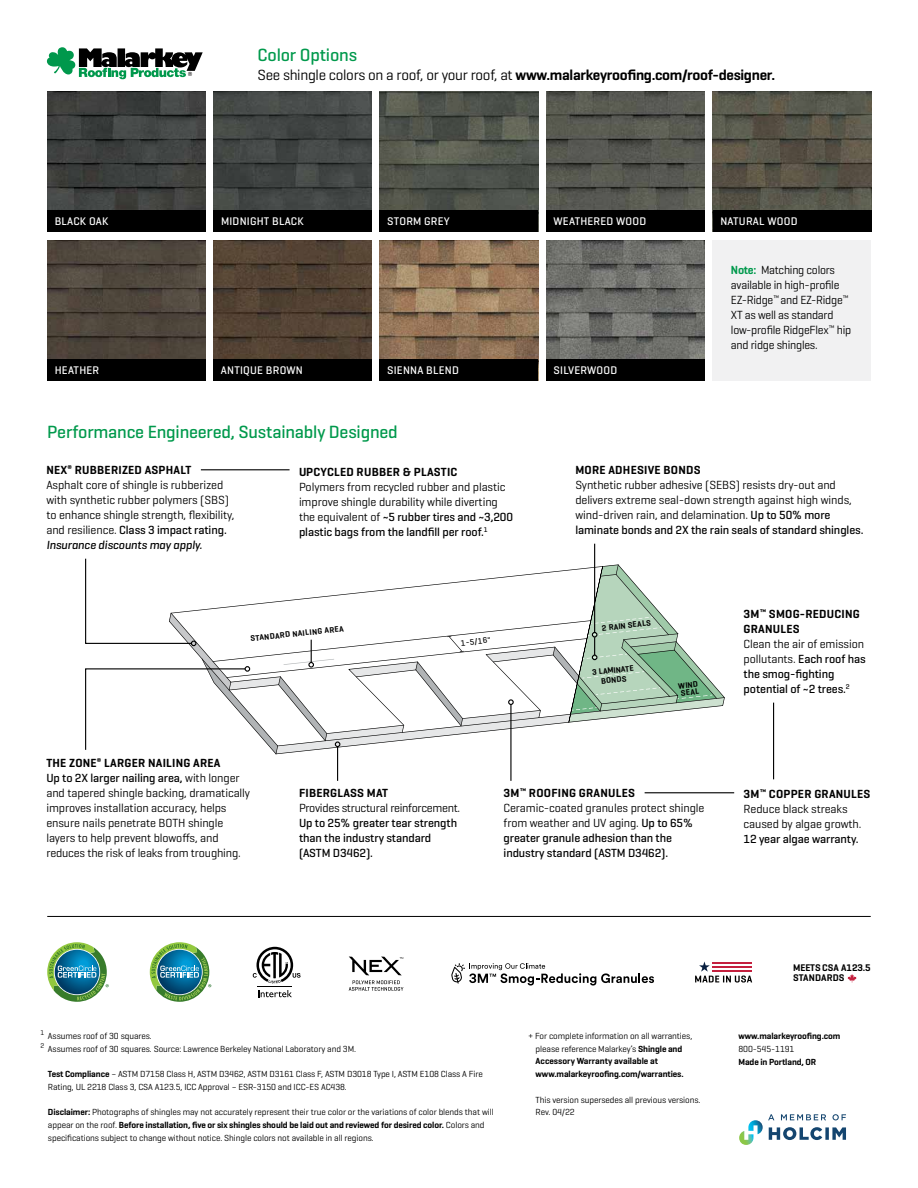
<style>
.page{position:relative;width:918px;height:1188px;background:#fff}
.page>*{position:absolute;margin:0;border:0;box-sizing:border-box;transform-origin:0 0}
.t1{font:500 18px "Geogrotesque";letter-spacing:-.01em;color:#00994c}
.t2{font:600 15px "Geogrotesque";letter-spacing:-.02em;color:#000}
.t3{font:12px/15px "Geogrotesque";letter-spacing:-.01em;color:#000}
.t4{font:500 12px/15px "Geogrotesque";letter-spacing:-.01em;color:#000}
.t5{font:600 12px/15px "Geogrotesque";letter-spacing:.02em;color:#000}
.t6{font:500 11.25px "Geogrotesque";letter-spacing:.02em;color:#fff}
.t7{font:600 9.9px/9.9px "Geogrotesque";letter-spacing:-.01em;color:#000}
.t8{font:9px/12.8px "Geogrotesque";letter-spacing:-.01em;color:#000}
.t9{font:600 9px/12.8px "Geogrotesque";letter-spacing:-.01em;color:#000}
.t10{font:600 8.25px/9.6px "Geogrotesque";color:#000;text-align:center}
.t11{font:500 8.25px "Geogrotesque";color:#000}
.s1{font-weight:400}
.s2{font-weight:600;color:#00994c}
.s3{font-weight:600}
.s4{font-weight:500}
.s5{font-weight:500;font-style:italic}
</style>
<div class="page">
<img style="left:713px;top:92px;width:158px;height:118px">
<div style="left:713px;top:210px;width:158px;height:22px;background:#000"></div>
<img style="left:47px;top:92px;width:159px;height:118px">
<div style="left:47px;top:210px;width:159px;height:22px;background:#000"></div>
<img style="left:47px;top:240px;width:159px;height:119px">
<div style="left:47px;top:359px;width:159px;height:22px;background:#000"></div>
<img style="left:214px;top:92px;width:158px;height:118px">
<div style="left:214px;top:210px;width:158px;height:22px;background:#000"></div>
<img style="left:213px;top:240px;width:159px;height:119px">
<div style="left:213px;top:359px;width:159px;height:22px;background:#000"></div>
<img style="left:380px;top:240px;width:158px;height:119px">
<div style="left:380px;top:359px;width:158px;height:22px;background:#000"></div>
<img style="left:546px;top:240px;width:159px;height:119px">
<div style="left:546px;top:359px;width:159px;height:22px;background:#000"></div>
<img style="left:380px;top:92px;width:158px;height:118px">
<div style="left:380px;top:210px;width:158px;height:22px;background:#000"></div>
<img style="left:546px;top:92px;width:159px;height:118px">
<div style="left:546px;top:210px;width:159px;height:22px;background:#000"></div>
<div style="left:712px;top:240px;width:159px;height:141px;background:#f1f1f2"></div>
<svg style="left:695px;top:962px;width:57px;height:21px"></svg>
<svg style="left:847px;top:974px;width:10px;height:9px"></svg>
<hr style="left:47px;top:916px;width:824px;height:1px;background:#000">
<svg style="left:47px;top:942px;width:62px;height:60px"></svg>
<svg style="left:150px;top:942px;width:61px;height:60px"></svg>
<svg style="left:349px;top:957px;width:54px;height:34px"></svg>
<svg style="left:451px;top:963px;width:203px;height:23px"></svg>
<svg style="left:739px;top:1114px;width:107px;height:31px"></svg>
<svg style="left:47px;top:47px;width:156px;height:32px"></svg>
<hr style="left:337px;top:747px;width:1px;height:34px;background:#000">
<hr style="left:201px;top:469px;width:89px;height:1px;background:#000">
<hr style="left:510px;top:704px;width:2px;height:77px;background:#000">
<hr style="left:645px;top:792px;width:89px;height:1px;background:#000">
<hr style="left:773px;top:703px;width:1px;height:76px;background:#000">
<svg style="left:258px;top:990px;width:34px;height:7px"></svg>
<svg style="left:253px;top:947px;width:48px;height:36px"></svg>
<hr style="left:258px;top:986px;width:34px;height:1px;background:#000">
<hr style="left:594px;top:544px;width:1px;height:88px;background:#000">
<svg style="left:85px;top:558px;width:640px;height:196px"></svg>
<h1 class="t1" style="left:258px;top:43px;width:101px">Color Options</h1>
<p class="t2" style="left:258px;top:66px;width:519px"><span class="s1">See shingle colors on a roof, or your roof, at</span> www.malarkeyroofing.com/roof-designer.</p>
<p class="t6" style="left:55px;top:214px;width:55px">BLACK OAK</p>
<p class="t6" style="left:720px;top:214px;width:79px">NATURAL WOOD</p>
<p class="t6" style="left:221px;top:214px;width:84px">MIDNIGHT BLACK</p>
<p class="t6" style="left:387px;top:214px;width:64px">STORM GREY</p>
<p class="t6" style="left:554px;top:214px;width:94px">WEATHERED WOOD</p>
<p class="t6" style="left:55px;top:363px;width:46px">HEATHER</p>
<p class="t6" style="left:221px;top:363px;width:83px">ANTIQUE BROWN</p>
<p class="t6" style="left:387px;top:363px;width:73px">SIENNA BLEND</p>
<p class="t6" style="left:554px;top:363px;width:65px">SILVERWOOD</p>
<h1 class="t1" style="left:47px;top:421px;width:352px">Performance Engineered, Sustainably Designed</h1>
<p class="t3" style="left:731px;top:262px;width:122px"><span class="s2">Note:</span> Matching colors available in high-profile<br>EZ-Ridge<sup>™</sup> and EZ-Ridge<sup>™<br></sup>XT as well as standard low-profile RidgeFlex<sup>™</sup> hip and ridge shingles.</p>
<p class="t3" style="left:46px;top:463px;width:190px"><span class="s3">NEX</span><sup>®</sup> <span class="s3">RUBBERIZED ASPHALT<br></span>Asphalt core of shingle is rubberized with synthetic rubber polymers (SBS) to enhance shingle strength, flexibility, and resilience. <span class="s4">Class 3 impact rating.<br></span><span class="s5">Insurance discounts may apply.</span></p>
<p class="t5" style="left:299px;top:464px;width:160px">UPCYCLED RUBBER &amp; PLASTIC</p>
<p class="t3" style="left:299px;top:479px;width:215px">Polymers from recycled rubber and plastic improve shingle durability while diverting the equivalent of <span class="s4">~5 rubber tires and ~3,200 plastic bags from the landfill per roof.</span><sup>1</sup></p>
<p class="t10" style="left:250px;top:633px;width:95px;rotate:-6deg">STANDARD NAILING AREA</p>
<p class="t11" style="left:460px;top:638px;width:32px;rotate:-6deg">1-5/16"</p>
<p class="t5" style="left:575px;top:463px;width:127px">MORE ADHESIVE BONDS</p>
<p class="t3" style="left:575px;top:478px;width:290px">Synthetic rubber adhesive (SEBS) resists dry-out and delivers extreme seal-down strength against high winds, wind-driven rain, and delamination. <span class="s4">Up to 50% more laminate bonds and 2X the rain seals of standard shingles.</span></p>
<p class="t10" style="left:601px;top:623px;width:51px;rotate:-6deg">2 RAIN SEALS</p>
<p class="t10" style="left:592px;top:667px;width:43px;rotate:-6deg">3 LAMINATE<br>BONDS</p>
<p class="t10" style="left:678px;top:683px;width:22px;line-height:6.8px;text-align:left;rotate:-6deg">WIND<br>SEAL</p>
<p class="t5" style="left:744px;top:606px;width:118px">3M<sup>™</sup> SMOG-REDUCING<br>GRANULES</p>
<p class="t4" style="left:744px;top:636px;width:124px"><span class="s1">Clean the air of emission pollutants.</span> Each roof has the smog-fighting potential of ~2 trees.<sup>2</sup></p>
<p class="t3" style="left:46px;top:755px;width:205px"><span class="s3">THE ZONE</span><sup>®</sup> <span class="s3">LARGER NAILING AREA<br></span><span class="s4">Up to 2X larger nailing area,</span> with longer and tapered shingle backing, dramatically improves installation accuracy, helps ensure nails penetrate BOTH shingle layers to help prevent blowoffs, and reduces the risk of leaks from troughing.</p>
<p class="t5" style="left:299px;top:785px;width:91px">FIBERGLASS MAT</p>
<p class="t3" style="left:299px;top:800px;width:163px">Provides structural reinforcement.</p>
<p class="t4" style="left:299px;top:815px;width:160px">Up to 25% greater tear strength than the industry standard (ASTM D3462).</p>
<p class="t4" style="left:504px;top:785px;width:202px"><span class="s3">3M</span><sup>™</sup> <span class="s3">ROOFING GRANULES </span><span class="s1">Ceramic-coated granules protect shingle from weather and UV aging.</span> Up to 65% greater granule adhesion than the industry standard (ASTM D3462).</p>
<p class="t3" style="left:744px;top:786px;width:128px"><span class="s3">3M</span><sup>™</sup> <span class="s3">COPPER GRANULES<br></span>Reduce black streaks caused by algae growth.</p>
<p class="t4" style="left:744px;top:831px;width:117px">12 year algae warranty.</p>
<p class="t8" style="left:40px;top:1029px;width:317px"><sup>1</sup> Assumes roof of 30 squares.<br><sup>2</sup> Assumes roof of 30 squares. Source: Lawrence Berkeley National Laboratory and 3M.</p>
<p class="t8" style="left:48px;top:1067px;width:436px"><span class="s3">Test Compliance</span> – ASTM D7158 Class H, ASTM D3462, ASTM D3161 Class F, ASTM D3018 Type I, ASTM E108 Class A Fire<br>Rating, UL 2218 Class 3, CSA A123.5, ICC Approval – ESR-3150 and ICC-ES AC438.</p>
<p class="t8" style="left:48px;top:1106px;width:447px"><span class="s3">Disclaimer:</span> Photographs of shingles may not accurately represent their true color or the variations of color blends that will appear on the roof. <span class="s3">Before installation, five or six shingles should be laid out and reviewed for desired color.</span> Colors and specifications subject to change without notice. Shingle colors not available in all regions.</p>
<p class="t9" style="left:536px;top:1029px;width:158px;text-indent:-8px"><span class="s1">+ For complete information on all warranties, please reference Malarkey’s</span> Shingle and Accessory Warranty available at www.malarkeyroofing.com/warranties.</p>
<p class="t8" style="left:536px;top:1093px;width:166px">This version supersedes all previous versions.<br>Rev. 04/22</p>
<p class="t7" style="left:793px;top:963px;width:79px">MEETS CSA A123.5<br>STANDARDS</p>
<p class="t9" style="left:738px;top:1029px;width:103px">www.malarkeyroofing.com</p>
<p class="t8" style="left:738px;top:1042px;width:57px">800-545-1191</p>
<p class="t9" style="left:738px;top:1055px;width:79px">Made in Portland, OR</p>
</div>
